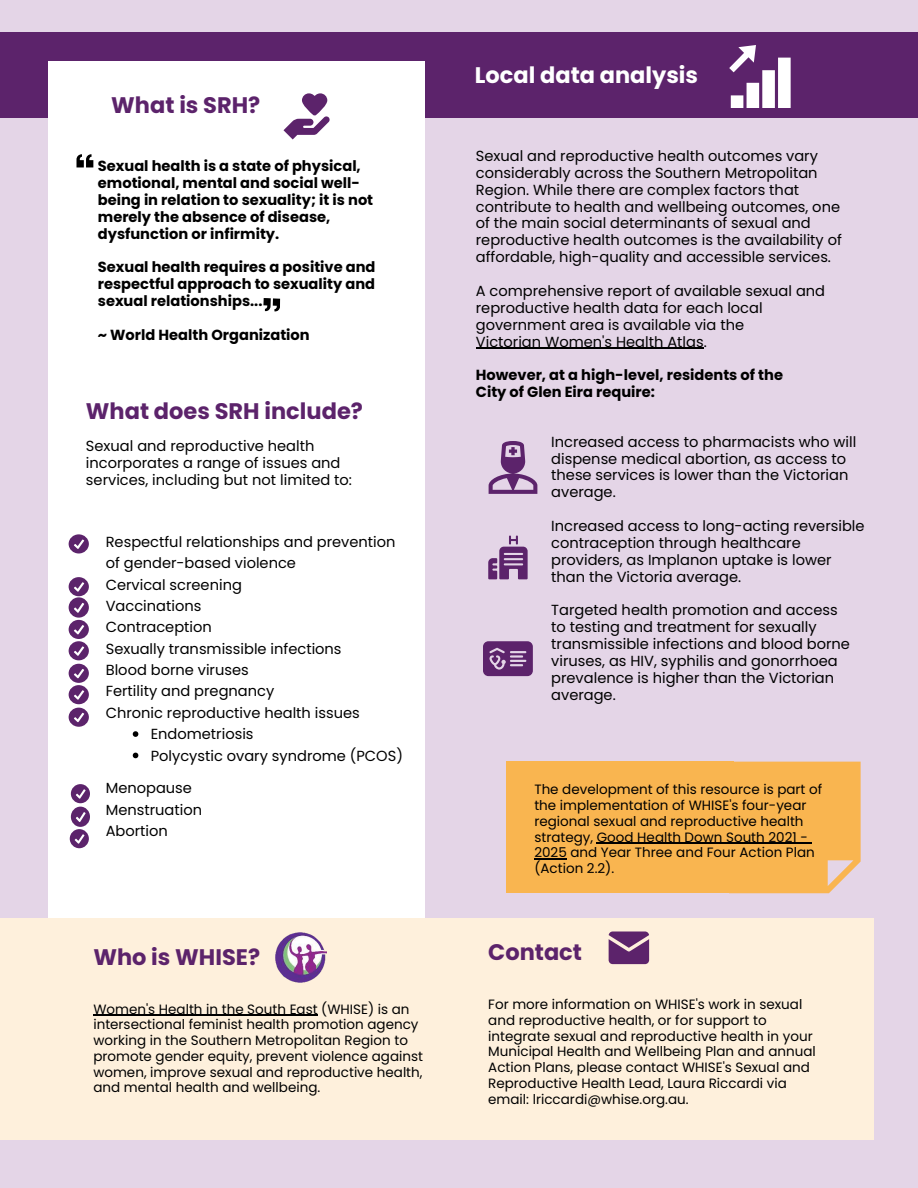
<style>
.page{position:relative;width:918px;height:1188px;background:#e4d5e7}
.page>*{position:absolute;margin:0;border:0;box-sizing:border-box;transform-origin:0 0}
.t1{font:700 22.5px "Poppins";color:#5c236b}
.t2{font:700 22.5px "Poppins";color:#fff}
.t3{font:14.7px/16.8px "Poppins";color:#000}
.t4{font:700 14.7px/16.8px "Poppins";color:#000}
.t5{font:13.5px/15.8px "Poppins";color:#000}
</style>
<div class="page">
<div style="left:0;top:33px;width:918px;height:85px;background:#5c236b"></div>
<div style="left:48px;top:62px;width:377px;height:856px;background:#fff"></div>
<svg style="left:133px;top:731px;width:5px;height:6px"></svg>
<svg style="left:133px;top:753px;width:5px;height:5px"></svg>
<svg style="left:69px;top:534px;width:20px;height:20px"></svg>
<svg style="left:70px;top:784px;width:20px;height:64px"></svg>
<svg style="left:69px;top:577px;width:20px;height:150px"></svg>
<hr style="left:476px;top:348px;width:228px;height:1px;background:#000">
<div style="left:0;top:918px;width:873px;height:222px;background:#fef0dc"></div>
<hr style="left:93px;top:1015px;width:225px;height:1px;background:#000">
<div style="left:506px;top:762px;width:228px;height:131px;background:#f9b550"></div>
<hr style="left:597px;top:843px;width:211px;height:1px;background:#000">
<div style="left:729px;top:762px;width:132px;height:131px;background:#f9b550"></div>
<hr style="left:534px;top:858px;width:33px;height:1px;background:#000">
<img style="left:276px;top:933px;width:50px;height:49px">
<svg style="left:729px;top:45px;width:62px;height:63px"></svg>
<svg style="left:284px;top:93px;width:46px;height:46px"></svg>
<svg style="left:609px;top:932px;width:40px;height:32px"></svg>
<svg style="left:76px;top:154px;width:17px;height:13px"></svg>
<svg style="left:263px;top:298px;width:17px;height:14px"></svg>
<svg style="left:489px;top:441px;width:48px;height:53px"></svg>
<svg style="left:483px;top:641px;width:50px;height:35px"></svg>
<svg style="left:488px;top:536px;width:40px;height:43px"></svg>
<h1 class="t1" style="left:111px;top:92px;width:151px">What is SRH?</h1>
<p class="t4" style="left:98px;top:158px;width:277px">Sexual health is a state of physical, emotional, mental and social well&shy;being in relation to sexuality; it is not merely the absence of disease, dysfunction or infirmity.</p>
<p class="t4" style="left:98px;top:259px;width:279px;text-align:justify">Sexual health requires a positive and respectful approach to sexuality and sexual relationships...</p>
<p class="t4" style="left:98px;top:326px;width:213px">~ World Health Organization</p>
<h1 class="t1" style="left:86px;top:398px;width:278px">What does SRH include?</h1>
<p class="t3" style="left:86px;top:438px;width:268px">Sexual and reproductive health incorporates a range of issues and services, including but not limited to:</p>
<p class="t3" style="left:106px;top:533px;width:291px">Respectful relationships and prevention</p>
<p class="t3" style="left:106px;top:555px;width:192px">of gender-based violence</p>
<p class="t3" style="left:106px;top:576px;width:138px">Cervical screening</p>
<p class="t3" style="left:106px;top:597px;width:97px">Vaccinations</p>
<p class="t3" style="left:106px;top:619px;width:108px">Contraception</p>
<p class="t3" style="left:106px;top:640px;width:237px">Sexually transmissible infections</p>
<p class="t3" style="left:106px;top:662px;width:145px">Blood borne viruses</p>
<p class="t3" style="left:106px;top:683px;width:170px">Fertility and pregnancy</p>
<p class="t3" style="left:106px;top:704px;width:256px">Chronic reproductive health issues</p>
<p class="t3" style="left:151px;top:726px;width:104px">Endometriosis</p>
<p class="t3" style="left:151px;top:747px;width:254px">Polycystic ovary syndrome (PCOS)</p>
<p class="t3" style="left:106px;top:777px;width:98px;line-height:21.3px">Menopause<br>Menstruation<br>Abortion</p>
<h1 class="t1" style="left:93px;top:944px;width:168px">Who is WHISE?</h1>
<p class="t5" style="left:93px;top:1001px;width:331px">Women's Health in the South East (WHISE) is an intersectional feminist health promotion agency working in the Southern Metropolitan Region to promote gender equity, prevent violence against women, improve sexual and reproductive health, and mental health and wellbeing.</p>
<h1 class="t2" style="left:475px;top:62px;width:225px">Local data analysis</h1>
<p class="t3" style="left:476px;top:147px;width:368px">Sexual and reproductive health outcomes vary considerably across the Southern Metropolitan Region. While there are complex factors that contribute to health and wellbeing outcomes, one of the main social determinants of sexual and reproductive health outcomes is the availability of affordable, high-quality and accessible services.</p>
<p class="t3" style="left:476px;top:282px;width:351px">A comprehensive report of available sexual and reproductive health data for each local government area is available via the<br>Victorian Women's Health Atlas.</p>
<p class="t4" style="left:476px;top:367px;width:309px">However, at a high-level, residents of the<br>City of Glen Eira require:</p>
<p class="t3" style="left:551px;top:433px;width:307px">Increased access to pharmacists who will dispense medical abortion, as access to these services is lower than the Victorian average.</p>
<p class="t3" style="left:551px;top:518px;width:315px">Increased access to long-acting reversible contraception through healthcare providers, as Implanon uptake is lower than the Victoria average.</p>
<p class="t3" style="left:551px;top:602px;width:300px">Targeted health promotion and access to testing and treatment for sexually transmissible infections and blood borne viruses, as HIV, syphilis and gonorrhoea prevalence is higher than the Victorian average.</p>
<p class="t5" style="left:534px;top:782px;width:289px">The development of this resource is part of the implementation of WHISE's four-year regional sexual and reproductive health strategy, Good Health Down South 2021 - 2025 and Year Three and Four Action Plan (Action 2.2).</p>
<h1 class="t1" style="left:488px;top:939px;width:95px">Contact</h1>
<p class="t5" style="left:488px;top:997px;width:329px">For more information on WHISE's work in sexual and reproductive health, or for support to integrate sexual and reproductive health in your Municipal Health and Wellbeing Plan and annual Action Plans, please contact WHISE's Sexual and Reproductive Health Lead, Laura Riccardi via email: lriccardi@whise.org.au.</p>
</div>
